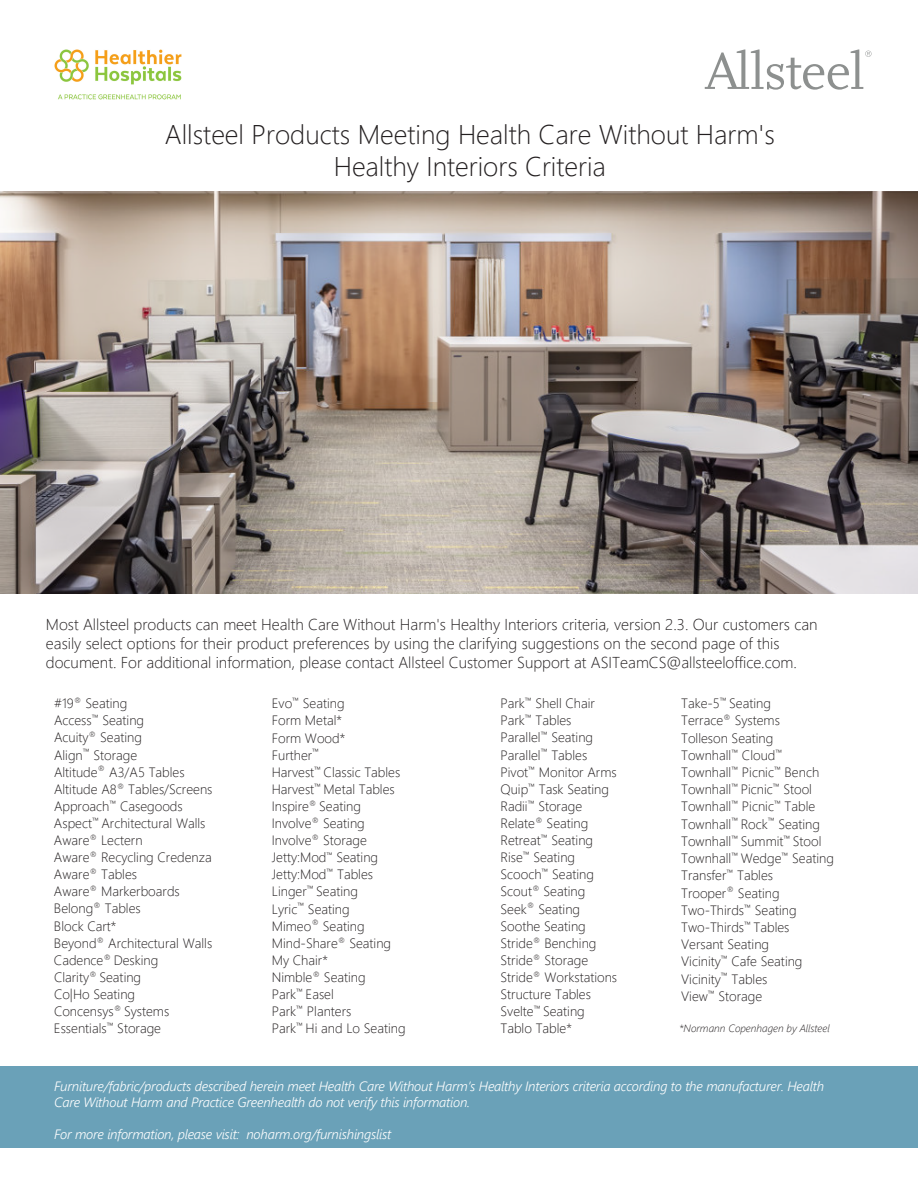
<style>
.page{position:relative;width:918px;height:1188px;background:#fff}
.page>*{position:absolute;margin:0;border:0;box-sizing:border-box;transform-origin:0 0}
.t1{font:300 27px/32.4px "Segoe UI";color:#231f20;text-align:center}
.t2{font:300 15.75px/18.9px "Segoe UI";color:#231f20}
.t3{font:300 13.5px/17.1px "Segoe UI";color:#231f20}
.t4{font:italic 300 13.5px/16.2px "Segoe UI";letter-spacing:-.015em;color:#fff}
.t5{font:italic 300 10.5px "Segoe UI";color:#231f20}
</style>
<div class="page">
<img style="left:54px;top:50px;width:127px;height:50px">
<div style="left:0;top:1066px;width:918px;height:81px;background:#6aa1b8"></div>
<svg style="left:705px;top:49px;width:166px;height:41px"></svg>
<img style="left:0;top:191px;width:918px;height:403px">
<h1 class="t1" style="left:165px;top:116px;width:612px">Allsteel Products Meeting Health Care Without Harm's<br>Healthy Interiors Criteria</h1>
<p class="t2" style="left:46px;top:614px;width:773px">Most Allsteel products can meet Health Care Without Harm's Healthy Interiors criteria, version 2.3. Our customers can easily select options for their product preferences by using the clarifying suggestions on the second page of this document. For additional information, please contact Allsteel Customer Support at ASITeamCS@allsteeloffice.com.</p>
<p class="t3" style="left:54px;top:694px;width:160px">#19<sup>®</sup> Seating<br>Access<sup>™</sup> Seating<br>Acuity<sup>®</sup> Seating<br>Align<sup>™</sup> Storage<br>Altitude<sup>®</sup> A3/A5 Tables<br>Altitude A8<sup>®</sup> Tables/Screens<br>Approach<sup>™</sup> Casegoods<br>Aspect<sup>™</sup> Architectural Walls<br>Aware<sup>®</sup> Lectern<br>Aware<sup>®</sup> Recycling Credenza<br>Aware<sup>®</sup> Tables<br>Aware<sup>®</sup> Markerboards<br>Belong<sup>®</sup> Tables<br>Block Cart*<br>Beyond<sup>®</sup> Architectural Walls<br>Cadence<sup>®</sup> Desking<br>Clarity<sup>®</sup> Seating<br>Co|Ho Seating<br>Concensys<sup>®</sup> Systems<br>Essentials<sup>™</sup> Storage</p>
<p class="t3" style="left:272px;top:694px;width:135px">Evo<sup>™</sup> Seating<br>Form Metal*<br>Form Wood*<br>Further<sup>™<br></sup>Harvest<sup>™</sup> Classic Tables<br>Harvest<sup>™</sup> Metal Tables<br>Inspire<sup>®</sup> Seating<br>Involve<sup>®</sup> Seating<br>Involve<sup>®</sup> Storage<br>Jetty:Mod<sup>™</sup> Seating<br>Jetty:Mod<sup>™</sup> Tables<br>Linger<sup>™</sup> Seating<br>Lyric<sup>™</sup> Seating<br>Mimeo<sup>®</sup> Seating<br>Mind-Share<sup>®</sup> Seating<br>My Chair*<br>Nimble<sup>®</sup> Seating<br>Park<sup>™</sup> Easel<br>Park<sup>™</sup> Planters<br>Park<sup>™</sup> Hi and Lo Seating</p>
<p class="t3" style="left:501px;top:694px;width:118px">Park<sup>™</sup> Shell Chair<br>Park<sup>™</sup> Tables<br>Parallel<sup>™</sup> Seating<br>Parallel<sup>™</sup> Tables<br>Pivot<sup>™</sup> Monitor Arms<br>Quip<sup>™</sup> Task Seating<br>Radii<sup>™</sup> Storage<br>Relate<sup>®</sup> Seating<br>Retreat<sup>™</sup> Seating<br>Rise<sup>™</sup> Seating<br>Scooch<sup>™</sup> Seating<br>Scout<sup>®</sup> Seating<br>Seek<sup>®</sup> Seating<br>Soothe Seating<br>Stride<sup>®</sup> Benching<br>Stride<sup>®</sup> Storage<br>Stride<sup>®</sup> Workstations<br>Structure Tables<br>Svelte<sup>™</sup> Seating<br>Tablo Table*</p>
<p class="t3" style="left:681px;top:693px;width:154px">Take-5<sup>™</sup> Seating<br>Terrace<sup>®</sup> Systems<br>Tolleson Seating<br>Townhall<sup>™</sup> Cloud<sup>™<br></sup>Townhall<sup>™</sup> Picnic<sup>™</sup> Bench<br>Townhall<sup>™</sup> Picnic<sup>™</sup> Stool<br>Townhall<sup>™</sup> Picnic<sup>™</sup> Table<br>Townhall<sup>™</sup> Rock<sup>™</sup> Seating<br>Townhall<sup>™</sup> Summit<sup>™</sup> Stool<br>Townhall<sup>™</sup> Wedge<sup>™</sup> Seating<br>Transfer<sup>™</sup> Tables<br>Trooper<sup>®</sup> Seating<br>Two-Thirds<sup>™</sup> Seating<br>Two-Thirds<sup>™</sup> Tables<br>Versant Seating<br>Vicinity<sup>™</sup> Cafe Seating<br>Vicinity<sup>™</sup> Tables<br>View<sup>™</sup> Storage</p>
<p class="t5" style="left:679px;top:1018px;width:152px">*Normann Copenhagen by Allsteel</p>
<p class="t4" style="left:54px;top:1076px;width:772px">Furniture/fabric/products described herein meet Health Care Without Harm’s Healthy Interiors criteria according to the manufacturer. Health<br>Care Without Harm and Practice Greenhealth do not verify this information.</p>
<p class="t4" style="left:54px;top:1124px;width:339px">For more information, please visit: noharm.org/furnishingslist</p>
</div>
